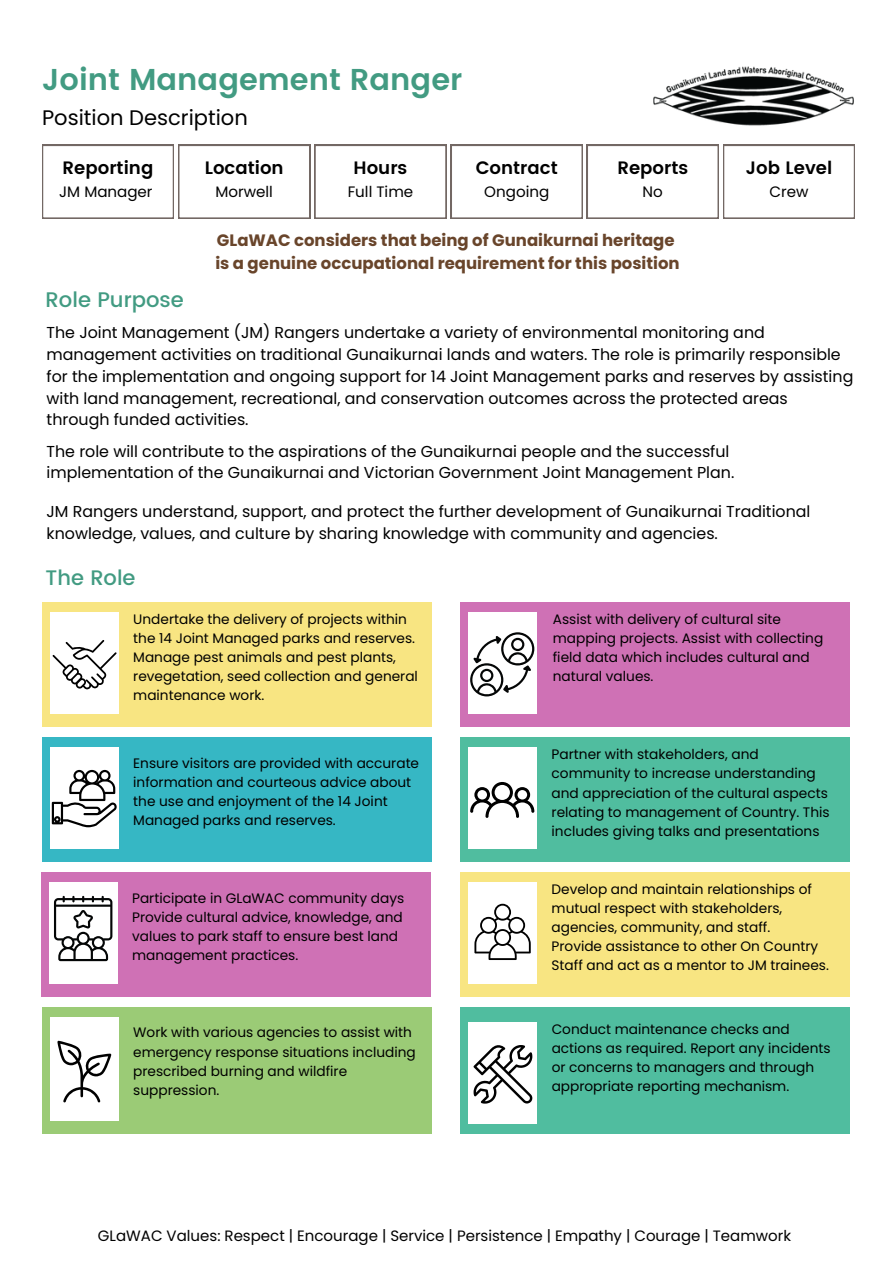
<style>
.page{position:relative;width:894px;height:1264px;background:#fff}
.page>*{position:absolute;margin:0;border:0;box-sizing:border-box;transform-origin:0 0}
.t1{font:600 30.15px "Poppins";color:#429b82}
.t2{font:500 21.15px "Poppins";color:#429b82}
.t3{font:21px "Poppins";color:#000}
.t4{font:500 21px "Poppins";color:#429b82}
.t5{font:600 18px "Poppins";color:#000}
.t6{font:700 16.5px/22.5px "Poppins";color:#69452b}
.t7{font:15.9px/21.8px "Poppins";color:#000}
.t8{font:15.15px "Poppins";color:#000}
.t9{font:15px "Poppins";color:#000}
.t10{font:13.8px/19.2px "Poppins";color:#000}
.t11{font:13.65px/19.2px "Poppins";color:#000}
</style>
<div class="page">
<svg style="left:42px;top:145px;width:812px;height:73px"></svg>
<img style="left:653px;top:66px;width:201px;height:60px">
<div style="left:42px;top:737px;width:389px;height:124px;background:#36b7c4"></div>
<div style="left:50px;top:747px;width:69px;height:102px;background:#fff"></div>
<div style="left:42px;top:1007px;width:389px;height:126px;background:#9bcb76"></div>
<div style="left:460px;top:872px;width:389px;height:124px;background:#f8e582"></div>
<div style="left:468px;top:882px;width:69px;height:102px;background:#fff"></div>
<div style="left:460px;top:737px;width:389px;height:125px;background:#50bd9f"></div>
<div style="left:468px;top:747px;width:69px;height:102px;background:#fff"></div>
<svg style="left:470px;top:782px;width:64px;height:36px"></svg>
<div style="left:41px;top:872px;width:389px;height:124px;background:#cf71b5"></div>
<div style="left:49px;top:882px;width:68px;height:102px;background:#fff"></div>
<svg style="left:52px;top:770px;width:65px;height:57px"></svg>
<div style="left:42px;top:602px;width:389px;height:124px;background:#f8e582"></div>
<div style="left:50px;top:611px;width:69px;height:102px;background:#fff"></div>
<div style="left:460px;top:602px;width:389px;height:125px;background:#cf71b5"></div>
<div style="left:468px;top:612px;width:69px;height:102px;background:#fff"></div>
<svg style="left:52px;top:640px;width:65px;height:49px"></svg>
<svg style="left:470px;top:632px;width:64px;height:64px"></svg>
<svg style="left:474px;top:903px;width:56px;height:57px"></svg>
<svg style="left:54px;top:895px;width:58px;height:66px"></svg>
<div style="left:50px;top:1019px;width:69px;height:102px;background:#fff"></div>
<svg style="left:57px;top:1040px;width:54px;height:62px"></svg>
<div style="left:460px;top:1007px;width:389px;height:126px;background:#50bd9f"></div>
<div style="left:468px;top:1021px;width:69px;height:102px;background:#fff"></div>
<svg style="left:473px;top:1045px;width:59px;height:58px"></svg>
<h5 class="t1" style="left:42px;top:62px;width:421px">Joint Management Ranger</h5>
<h4 class="t3" style="left:42px;top:103px;width:207px">Position Description</h4>
<p class="t5" style="left:63px;top:157px;width:92px">Reporting</p>
<h4 class="t8" style="left:59px;top:181px;width:95px">JM Manager</h4>
<h5 class="t5" style="left:205px;top:157px;width:80px">Location</h5>
<h4 class="t8" style="left:215px;top:181px;width:59px">Morwell</h4>
<h1 class="t5" style="left:353px;top:157px;width:55px">Hours</h1>
<h3 class="t8" style="left:347px;top:181px;width:67px">Full Time</h3>
<h5 class="t5" style="left:475px;top:157px;width:83px">Contract</h5>
<h4 class="t8" style="left:484px;top:181px;width:66px">Ongoing</h4>
<h5 class="t5" style="left:617px;top:157px;width:72px">Reports</h5>
<h4 class="t8" style="left:642px;top:181px;width:22px">No</h4>
<p class="t6" style="left:215px;top:229px;width:465px">GLaWAC considers that being of Gunaikurnai heritage is a genuine occupational requirement for this position</p>
<h5 class="t5" style="left:745px;top:157px;width:88px">Job Level</h5>
<h4 class="t8" style="left:769px;top:181px;width:41px">Crew</h4>
<p class="t2" style="left:46px;top:287px;width:140px">Role Purpose</p>
<p class="t7" style="left:47px;top:322px;width:808px">The Joint Management (JM) Rangers undertake a variety of environmental monitoring and management activities on traditional Gunaikurnai lands and waters. The role is primarily responsible for the implementation and ongoing support for 14 Joint Management parks and reserves by assisting with land management, recreational, and conservation outcomes across the protected areas through funded activities.</p>
<p class="t7" style="left:47px;top:440px;width:689px">The role will contribute to the aspirations of the Gunaikurnai people and the successful implementation of the Gunaikurnai and Victorian Government Joint Management Plan.</p>
<p class="t7" style="left:47px;top:500px;width:765px">JM Rangers understand, support, and protect the further development of Gunaikurnai Traditional knowledge, values, and culture by sharing knowledge with community and agencies.</p>
<p class="t4" style="left:46px;top:565px;width:91px">The Role</p>
<p class="t11" style="left:133px;top:609px;width:283px">Undertake the delivery of projects within the 14 Joint Managed parks and reserves.</p>
<p class="t11" style="left:133px;top:648px;width:286px">Manage pest animals and pest plants, revegetation, seed collection and general maintenance work.</p>
<h5 class="t11" style="left:133px;top:753px;width:287px">Ensure visitors are provided with accurate information and courteous advice about the use and enjoyment of the 14 Joint Managed parks and reserves.</h5>
<h5 class="t11" style="left:132px;top:888px;width:273px">Participate in GLaWAC community days</h5>
<h2 class="t11" style="left:132px;top:907px;width:272px">Provide cultural advice, knowledge, and values to park staff to ensure best land management practices.</h2>
<h4 class="t11" style="left:133px;top:1023px;width:284px">Work with various agencies to assist with emergency response situations including prescribed burning and wildfire suppression.</h4>
<p class="t11" style="left:552px;top:609px;width:272px">Assist with delivery of cultural site mapping projects. Assist with collecting field data which includes cultural and natural values.</p>
<h5 class="t10" style="left:551px;top:744px;width:279px">Partner with stakeholders, and community to increase understanding and appreciation of the cultural aspects relating to management of Country. This includes giving talks and presentations</h5>
<h2 class="t11" style="left:551px;top:879px;width:262px">Develop and maintain relationships of mutual respect with stakeholders, agencies, community, and staff.</h2>
<h5 class="t11" style="left:551px;top:936px;width:279px">Provide assistance to other On Country<br>Staff and act as a mentor to JM trainees.</h5>
<p class="t11" style="left:551px;top:1019px;width:280px">Conduct maintenance checks and actions as required. Report any incidents or concerns to managers and through appropriate reporting mechanism.</p>
<p class="t9" style="left:98px;top:1224px;width:694px">GLaWAC Values: Respect | Encourage | Service | Persistence | Empathy | Courage | Teamwork</p>
</div>
